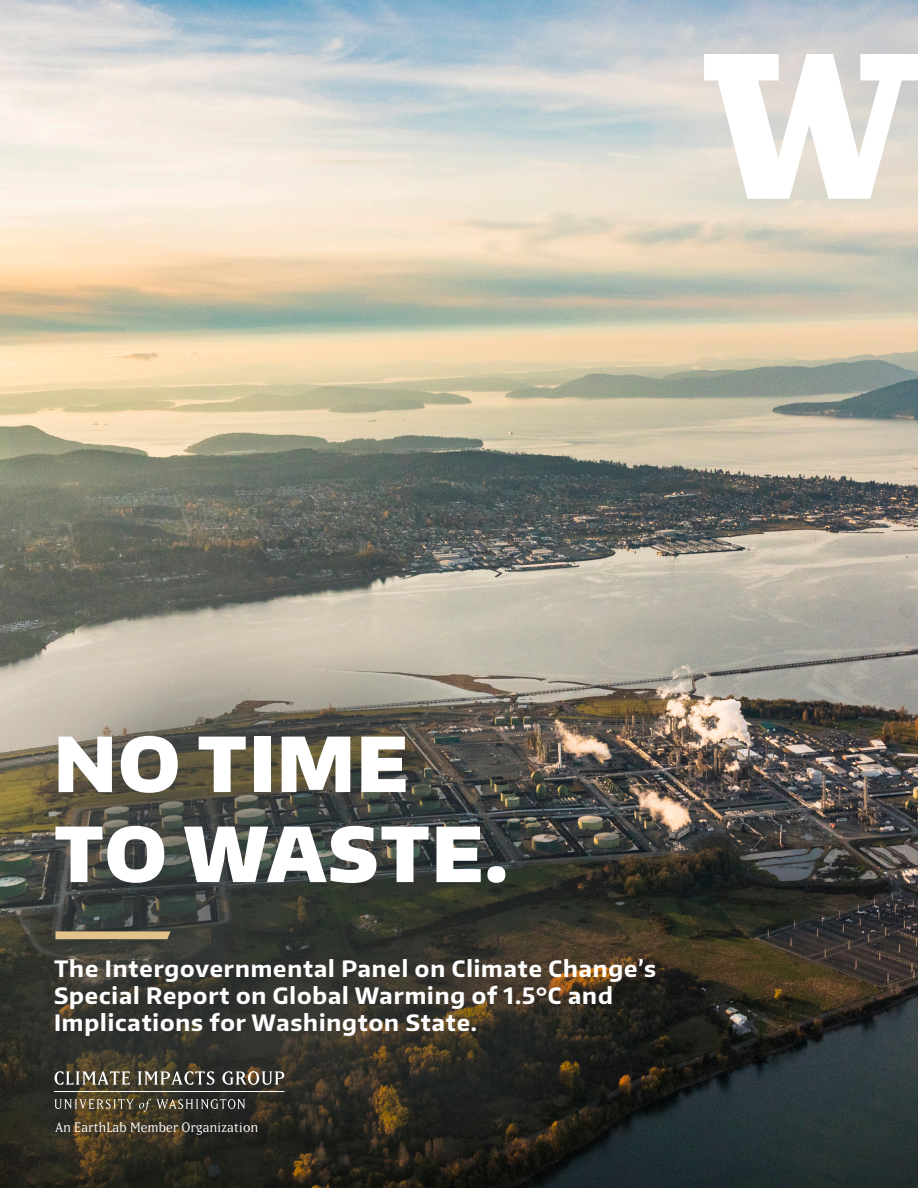
<style>
.page{position:relative;width:918px;height:1188px;background:#fff}
.page>*{position:absolute;margin:0;border:0;box-sizing:border-box;transform-origin:0 0}
.DNU_4{font:900 75px "Encode Sans Normal";letter-spacing:.025em;color:#fff}
.DNU_3{font:700 22.5px/27px "Encode Sans Normal";letter-spacing:.04em;color:#fff}
.Section_Header{font:13.5px "Matrix IIOT";letter-spacing:.02em;color:#fff}
</style>
<div class="page">
<img style="left:0;top:0;width:918px;height:1188px">
<svg style="left:704px;top:54px;width:214px;height:145px"></svg>
<svg style="left:56px;top:931px;width:115px;height:8px"></svg>
<svg style="left:54px;top:1099px;width:191px;height:13px;background:#5c5749"></svg>
<hr style="left:54px;top:1091px;width:230px;height:1px;background:#fff">
<svg style="left:55px;top:1071px;width:75px;height:14px"></svg>
<svg style="left:138px;top:1071px;width:76px;height:14px"></svg>
<svg style="left:222px;top:1071px;width:62px;height:14px"></svg>
<p class="DNU_4" style="left:54px;top:715px;width:356px">NO TIME</p>
<p class="DNU_4" style="left:54px;top:805px;width:455px">TO WASTE.</p>
<p class="DNU_3" style="left:54px;top:954px;width:604px">The Intergovernmental Panel on Climate Change’s<br>Special Report on Global Warming of 1.5°C and<br>Implications for Washington State.</p>
<p class="Section_Header" style="left:55px;top:1119px;width:205px">An EarthLab Member Organization</p>
</div>
